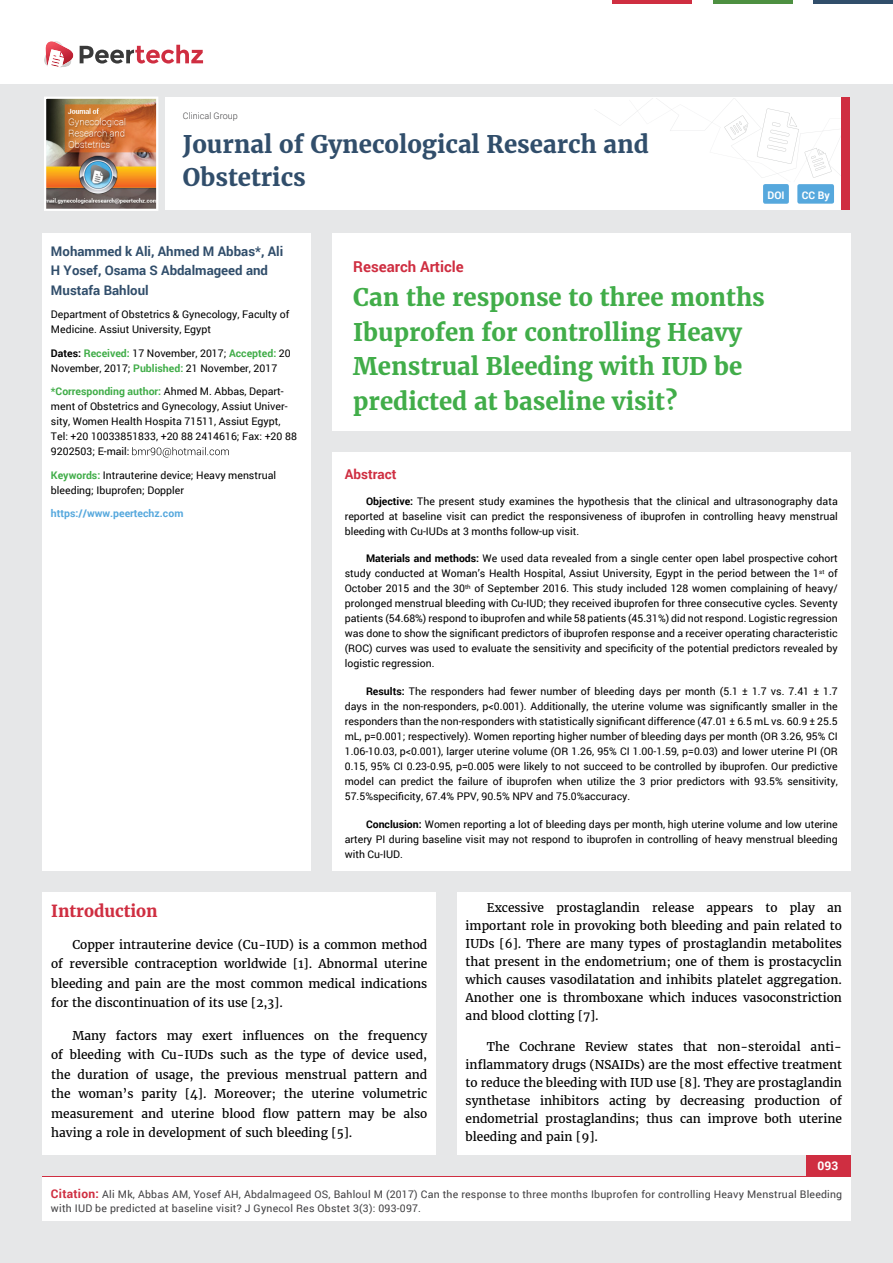
<style>
.page{position:relative;width:893px;height:1263px;background:#e6e7e8}
.page>*{position:absolute;margin:0;border:0;box-sizing:border-box;transform-origin:0 0}
.t1{font:700 24px/34.5px "Merriweather";color:#41ad49}
.t2{font:700 24px/33px "Merriweather";color:#314e6b}
.t3{font:700 16.5px "Merriweather";color:#cf2e41}
.t4{font:700 15px "Roboto";color:#cf2e41}
.t5{font:700 13.5px "Roboto";color:#cf2e41}
.t6{font:700 13.2px/19.5px "Roboto";color:#314e6b}
.t7{font:12px/18px "Merriweather";color:#000;text-align:justify}
.t8{font:700 12px "Roboto";color:#fff}
.t9{font:10.5px/15px "Roboto";color:#000;text-align:justify}
.t10{font:10.5px/13.5px "Roboto";letter-spacing:.02em;color:#414042}
.t11{font:700 10.5px "Roboto";color:#56a8dd}
.t12{font:700 10.5px "Roboto";color:#fff}
.t13{font:300 9px "Roboto";color:#414042}
.s1{font-weight:700}
.s2{font-weight:700;color:#41ad49}
.s3{font-weight:700;font-size:12px;color:#cf2e41}
</style>
<div class="page">
<div style="left:165px;top:98px;width:684px;height:112px;background:#fff"></div>
<svg style="left:596px;top:99px;width:245px;height:79px"></svg>
<div style="left:841px;top:98px;width:8px;height:112px;background:#cf2e41"></div>
<img style="left:44px;top:97px;width:114px;height:114px">
<div style="left:0;top:0;width:893px;height:83px;background:#fff"></div>
<svg style="left:44px;top:41px;width:159px;height:27px"></svg>
<div style="left:763px;top:184px;width:26px;height:20px;background:#56a8dd;border-radius:2px"></div>
<div style="left:797px;top:184px;width:37px;height:20px;background:#56a8dd;border-radius:2px"></div>
<hr style="left:713px;top:0;width:79px;height:3px;background:#4d9041">
<hr style="left:612px;top:0;width:80px;height:3px;background:#cf2e41">
<hr style="left:813px;top:0;width:80px;height:3px;background:#314e6b">
<div style="left:806px;top:1154px;width:44px;height:51px;background:#cf2e41"></div>
<div style="left:42px;top:1177px;width:809px;height:43px;background:#fff"></div>
<div style="left:332px;top:452px;width:518px;height:419px;background:#fff"></div>
<div style="left:332px;top:233px;width:518px;height:198px;background:#fff"></div>
<div style="left:42px;top:233px;width:269px;height:638px;background:#fff"></div>
<svg style="left:132px;top:447px;width:97px;height:10px"></svg>
<div style="left:43px;top:892px;width:393px;height:262px;background:#fff"></div>
<div style="left:457px;top:892px;width:393px;height:262px;background:#fff"></div>
<p class="t13" style="left:183px;top:110px;width:56px">Clinical Group</p>
<h1 class="t2" style="left:183px;top:128px;width:467px">Journal of Gynecological Research and<br>Obstetrics</h1>
<p class="t12" style="left:767px;top:188px;width:19px">DOI</p>
<p class="t12" style="left:802px;top:188px;width:29px">CC By</p>
<p class="t6" style="left:51px;top:241px;width:234px">Mohammed k Ali, Ahmed M Abbas*, Ali<br>H Yosef, Osama S Abdalmageed and<br>Mustafa Bahloul</p>
<p class="t9" style="left:51px;top:307px;width:240px">Department of Obstetrics &amp; Gynecology, Faculty of<br>Medicine. Assiut University, Egypt</p>
<p class="t9" style="left:51px;top:345px;width:241px"><span class="s1">Dates:</span> <span class="s2">Received:</span> 17 November, 2017; <span class="s2">Accepted:</span> 20<br>November, 2017; <span class="s2">Published:</span> 21 November, 2017</p>
<p class="t9" style="left:51px;top:384px;width:247px;text-align:left"><span class="s2">*Corresponding author:</span> Ahmed M. Abbas, Depart&shy;ment of Obstetrics and Gynecology, Assiut Univer&shy;sity, Women Health Hospita 71511, Assiut Egypt, Tel: +20 10033851833, +20 88 2414616; Fax: +20 88<br>9202503; E-mail:</p>
<p class="t9" style="left:51px;top:467px;width:227px"><span class="s2">Keywords:</span> Intrauterine device; Heavy menstrual bleeding; Ibuprofen; Doppler</p>
<p class="t11" style="left:51px;top:506px;width:134px">https://www.peertechz.com</p>
<h3 class="t4" style="left:353px;top:256px;width:112px">Research Article</h3>
<h1 class="t1" style="left:353px;top:280px;width:413px">Can the response to three months<br>Ibuprofen for controlling Heavy<br>Menstrual Bleeding with IUD be predicted at baseline visit?</h1>
<p class="t5" style="left:345px;top:465px;width:53px">Abstract</p>
<p class="t9" style="left:345px;top:493px;width:494px;text-indent:21px"><span class="s1">Objective:</span> The present study examines the hypothesis that the clinical and ultrasonography data reported at baseline visit can predict the responsiveness of ibuprofen in controlling heavy menstrual bleeding with Cu-IUDs at 3 months follow-up visit.</p>
<p class="t9" style="left:345px;top:551px;width:494px;text-indent:21px"><span class="s1">Materials and methods:</span> We used data revealed from a single center open label prospective cohort study conducted at Woman’s Health Hospital, Assiut University, Egypt in the period between the 1<sup>st</sup> of October 2015 and the 30<sup>th</sup> of September 2016. This study included 128 women complaining of heavy/ prolonged menstrual bleeding with Cu-IUD; they received ibuprofen for three consecutive cycles. Seventy patients (54.68%) respond to ibuprofen and while 58 patients (45.31%) did not respond. Logistic regression was done to show the significant predictors of ibuprofen response and a receiver operating characteristic (ROC) curves was used to evaluate the sensitivity and specificity of the potential predictors revealed by logistic regression.</p>
<p class="t9" style="left:345px;top:683px;width:494px;text-indent:21px"><span class="s1">Results:</span> The responders had fewer number of bleeding days per month (5.1 ± 1.7 vs. 7.41 ± 1.7 days in the non-responders, p&lt;0.001). Additionally, the uterine volume was significantly smaller in the responders than the non-responders with statistically significant difference (47.01 ± 6.5 mL vs. 60.9 ± 25.5 mL, p=0.001; respectively). Women reporting higher number of bleeding days per month (OR 3.26, 95% CI 1.06-10.03, p&lt;0.001), larger uterine volume (OR 1.26, 95% CI 1.00-1.59, p=0.03) and lower uterine PI (OR 0.15, 95% CI 0.23-0.95, p=0.005 were likely to not succeed to be controlled by ibuprofen. Our predictive model can predict the failure of ibuprofen when utilize the 3 prior predictors with 93.5% sensitivity, 57.5%specificity, 67.4% PPV, 90.5% NPV and 75.0%accuracy.</p>
<p class="t9" style="left:345px;top:816px;width:494px;text-indent:21px"><span class="s1">Conclusion:</span> Women reporting a lot of bleeding days per month, high uterine volume and low uterine artery PI during baseline visit may not respond to ibuprofen in controlling of heavy menstrual bleeding with Cu-IUD.</p>
<h2 class="t3" style="left:51px;top:900px;width:108px">Introduction</h2>
<p class="t7" style="left:51px;top:935px;width:378px;line-height:19.5px;text-indent:21px">Copper intrauterine device (Cu-IUD) is a common method of reversible contraception worldwide [1]. Abnormal uterine bleeding and pain are the most common medical indications for the discontinuation of its use [2,3].</p>
<p class="t7" style="left:51px;top:1026px;width:378px;line-height:19.5px;text-indent:21px">Many factors may exert influences on the frequency of bleeding with Cu-IUDs such as the type of device used, the duration of usage, the previous menstrual pattern and the woman’s parity [4]. Moreover; the uterine volumetric measurement and uterine blood flow pattern may be also having a role in development of such bleeding [5].</p>
<p class="t7" style="left:466px;top:899px;width:378px;text-indent:21px">Excessive prostaglandin release appears to play an important role in provoking both bleeding and pain related to IUDs [6]. There are many types of prostaglandin metabolites that present in the endometrium; one of them is prostacyclin which causes vasodilatation and inhibits platelet aggregation.<br>Another one is thromboxane which induces vasoconstriction and blood clotting [7].</p>
<p class="t7" style="left:466px;top:1038px;width:378px;text-indent:21px">The Cochrane Review states that non-steroidal anti&shy;inflammatory drugs (NSAIDs) are the most effective treatment to reduce the bleeding with IUD use [8]. They are prostaglandin synthetase inhibitors acting by decreasing production of endometrial prostaglandins; thus can improve both uterine bleeding and pain [9].</p>
<p class="t8" style="left:817px;top:1158px;width:22px">093</p>
<p class="t10" style="left:51px;top:1188px;width:793px"><span class="s3">Citation:</span> Ali Mk, Abbas AM, Yosef AH, Abdalmageed OS, Bahloul M (2017) Can the response to three months Ibuprofen for controlling Heavy Menstrual Bleeding with IUD be predicted at baseline visit? J Gynecol Res Obstet 3(3): 093-097.</p>
</div>
